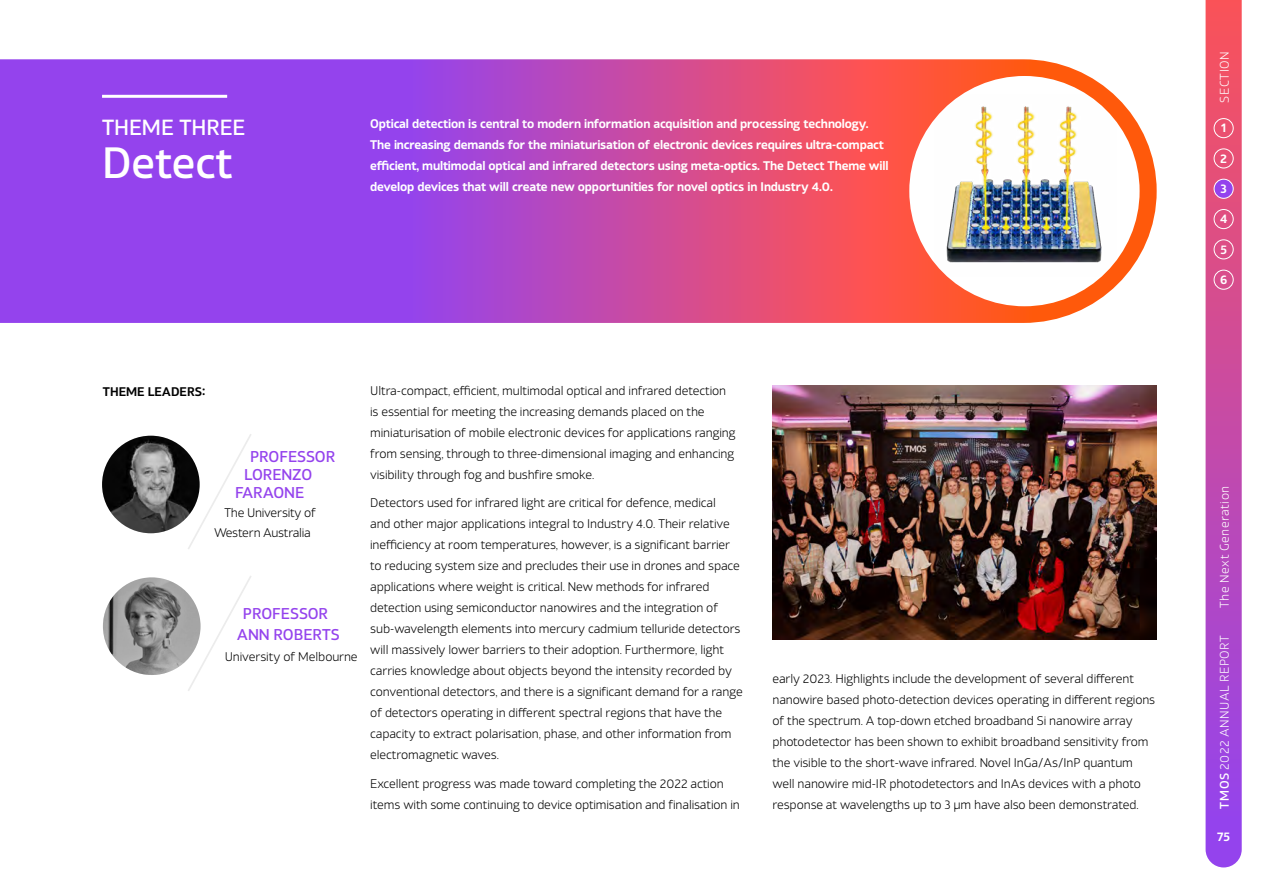
<style>
.page{position:relative;width:1263px;height:893px;background:#fff}
.page>*{position:absolute;margin:0;border:0;box-sizing:border-box;transform-origin:0 0}
.heading{font:500 42px "Xyngia";color:#fff}
.heading-2{font:500 21px "Xyngia";color:#fff}
.Subheading_2{font:500 15px/21px "Xyngia";color:#9443ed;text-align:center}
.body{font:300 12px/21px "Xyngia";letter-spacing:-.01em;color:#000}
.intro_para{font:600 12px/21px "Xyngia";letter-spacing:-.015em;color:#fff}
.Subheading_2-2{font:300 12px/19.5px "Xyngia";letter-spacing:-.01em;color:#000}
.t1{font:300 12px "Xyngia";letter-spacing:.045em;color:#fff}
.Subheading_3{font:600 12px "Xyngia";color:#000}
.s1{font-weight:500}
</style>
<div class="page">
<svg style="left:0;top:59px;width:1157px;height:264px;background:#ba4db7"></svg>
<hr style="left:102px;top:95px;width:125px;height:3px;background:#fff">
<div style="left:909px;top:76px;width:230px;height:230px;background:#fff;border-radius:50%"></div>
<img style="left:933px;top:93px;width:184px;height:184px">
<img style="left:103px;top:577px;width:98px;height:98px;border-radius:49px">
<svg style="left:186px;top:576px;width:65px;height:115px"></svg>
<img style="left:102px;top:436px;width:98px;height:97px;border-radius:49px">
<svg style="left:186px;top:434px;width:65px;height:115px"></svg>
<img style="left:772px;top:386px;width:385px;height:254px">
<svg style="left:1205px;top:0;width:37px;height:867px;background:#c650aa"></svg>
<div style="left:1214px;top:179px;width:19px;height:19px;background:#9443ed;border-radius:50%"></div>
<div style="left:1214px;top:118px;width:19px;height:20px;border:1px solid #fff;border-radius:50%"></div>
<div style="left:1214px;top:239px;width:19px;height:20px;border:1px solid #fff;border-radius:50%"></div>
<div style="left:1214px;top:179px;width:19px;height:20px;border:1px solid #fff;border-radius:50%"></div>
<div style="left:1214px;top:149px;width:19px;height:19px;border:1px solid #fff;border-radius:50%"></div>
<div style="left:1214px;top:270px;width:19px;height:20px;border:1px solid #fff;border-radius:50%"></div>
<div style="left:1214px;top:209px;width:19px;height:20px;border:1px solid #fff;border-radius:50%"></div>
<h1 class="heading-2" style="left:102px;top:111px;width:145px">THEME THREE</h1>
<h1 class="heading" style="left:102px;top:131px;width:132px">Detect</h1>
<p class="intro_para" style="left:370px;top:113px;width:520px">Optical detection is central to modern information acquisition and processing technology.<br>The increasing demands for the miniaturisation of electronic devices requires ultra-compact efficient, multimodal optical and infrared detectors using meta-optics. The Detect Theme will develop devices that will create new opportunities for novel optics in Industry 4.0.</p>
<h5 class="Subheading_3" style="left:103px;top:382px;width:104px">THEME LEADERS:</h5>
<h4 class="Subheading_2" style="left:250px;top:445px;width:87px">PROFESSOR</h4>
<h4 class="Subheading_2" style="left:244px;top:463px;width:70px">LORENZO</h4>
<h4 class="Subheading_2" style="left:235px;top:481px;width:71px">FARAONE</h4>
<h4 class="Subheading_2-2" style="left:214px;top:502px;width:104px;text-indent:10px">The University of<br>Western Australia</h4>
<h4 class="Subheading_2" style="left:237px;top:603px;width:104px">PROFESSOR<br>ANN ROBERTS</h4>
<h4 class="Subheading_2-2" style="left:225px;top:647px;width:134px">University of Melbourne</h4>
<p class="body" style="left:370px;top:379px;width:367px">Ultra-compact, efficient, multimodal optical and infrared detection is essential for meeting the increasing demands placed on the miniaturisation of mobile electronic devices for applications ranging from sensing, through to three-dimensional imaging and enhancing visibility through fog and bushfire smoke.</p>
<p class="body" style="left:370px;top:492px;width:374px">Detectors used for infrared light are critical for defence, medical<br>and other major applications integral to Industry 4.0. Their relative inefficiency at room temperatures, however, is a significant barrier to reducing system size and precludes their use in drones and space applications where weight is critical. New methods for infrared detection using semiconductor nanowires and the integration of sub-wavelength elements into mercury cadmium telluride detectors will massively lower barriers to their adoption. Furthermore, light carries knowledge about objects beyond the intensity recorded by conventional detectors, and there is a significant demand for a range of detectors operating in different spectral regions that have the capacity to extract polarisation, phase, and other information from electromagnetic waves.</p>
<p class="body" style="left:370px;top:772px;width:371px">Excellent progress was made toward completing the 2022 action items with some continuing to device optimisation and finalisation in</p>
<p class="body" style="left:772px;top:667px;width:384px">early 2023. Highlights include the development of several different nanowire based photo-detection devices operating in different regions of the spectrum. A top-down etched broadband Si nanowire array photodetector has been shown to exhibit broadband sensitivity from the visible to the short-wave infrared. Novel InGa/As/InP quantum well nanowire mid-IR photodetectors and InAs devices with a photo response at wavelengths up to 3 μm have also been demonstrated.</p>
<p class="t1" style="left:1216px;top:102px;width:53px;rotate:-90deg">SECTION</p>
<p class="intro_para" style="left:1221px;top:117px;width:6px">1</p>
<p class="intro_para" style="left:1220px;top:147px;width:8px">2</p>
<p class="intro_para" style="left:1220px;top:177px;width:8px">3</p>
<p class="intro_para" style="left:1220px;top:208px;width:9px">4</p>
<p class="intro_para" style="left:1220px;top:238px;width:8px">5</p>
<p class="intro_para" style="left:1220px;top:268px;width:9px">6</p>
<p class="t1" style="left:1216px;top:608px;width:124px;rotate:-90deg">The Next Generation</p>
<p class="t1" style="left:1216px;top:808px;width:175px;rotate:-90deg"><span class="s1">TMOS</span> 2022 ANNUAL REPORT</p>
<p class="intro_para" style="left:1217px;top:825px;width:14px">75</p>
</div>
